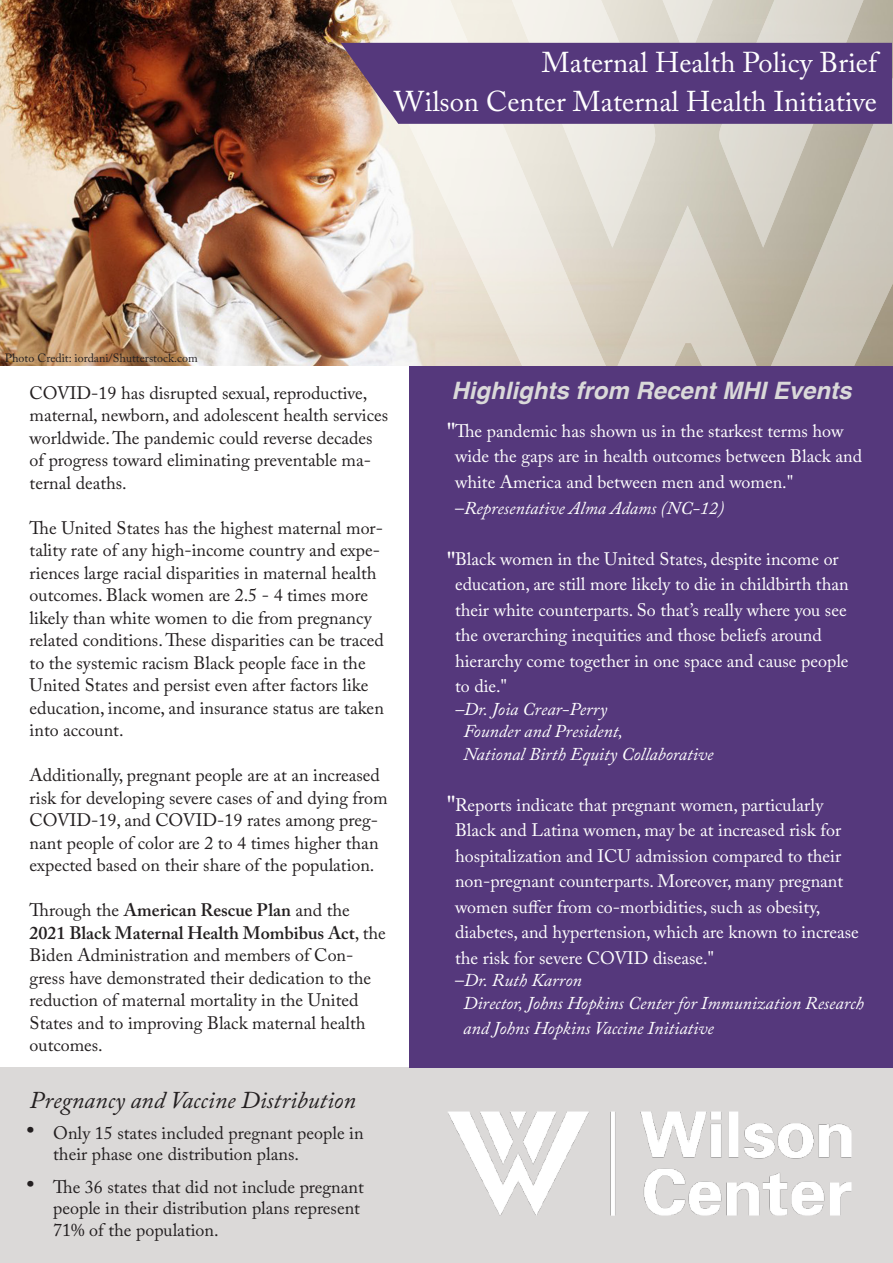
<style>
.page{position:relative;width:893px;height:1263px;background:#fff}
.page>*{position:absolute;margin:0;border:0;box-sizing:border-box;transform-origin:0 0}
.t1{font:28.5px "Adobe Caslon Pro";color:#fff}
.t2{font:25.5px "Adobe Caslon Pro";color:#fff}
.t3{font:italic 24px "Adobe Caslon Pro";color:#231f20}
.t4{font:italic 700 24px "Helvetica";color:#dad9d9}
.Paragraph_Style_1{font:18px/22.5px "Adobe Caslon Pro";color:#231f20}
.t5{font:18px/25.5px "Adobe Caslon Pro";color:#fff}
.t6{font:italic 18px/25.5px "Adobe Caslon Pro";color:#fff}
.t7{font:12px "Adobe Caslon Pro";color:#231f20}
.s1{font-weight:600}
.s2{font-size:25.5px}
.s3{font-style:normal}
.s4{color:#55387c}
</style>
<div class="page">
<div style="left:1px;top:1068px;width:892px;height:195px;background:#dbd9d8"></div>
<div style="left:410px;top:366px;width:483px;height:702px;background:#55387c"></div>
<img style="left:448px;top:1111px;width:404px;height:105px">
<img style="left:0;top:0;width:341px;height:366px">
<svg style="left:341px;top:0;width:552px;height:366px;background:#d9d0c3"></svg>
<svg style="left:341px;top:0;width:551px;height:248px;background:#b4a7b4"></svg>
<p class="t7" style="left:5px;top:351px;width:194px">Photo Credit: iordani/Shutterstock.com</p>
<p class="t1" style="left:542px;top:45px;width:336px">Maternal Health Policy Brief</p>
<p class="t1" style="left:394px;top:84px;width:484px">Wilson Center Maternal Health Initiative</p>
<p class="Paragraph_Style_1" style="left:30px;top:381px;width:360px">COVID-19 has disrupted sexual, reproductive, maternal, newborn, and adolescent health services worldwide. The pandemic could reverse decades of progress toward eliminating preventable ma&shy;ternal deaths.</p>
<p class="Paragraph_Style_1" style="left:30px;top:516px;width:356px">The United States has the highest maternal mor&shy;tality rate of any high-income country and expe&shy;riences large racial disparities in maternal health outcomes. Black women are 2.5 - 4 times more likely than white women to die from pregnancy related conditions. These disparities can be traced to the systemic racism Black people face in the United States and persist even after factors like education, income, and insurance status are taken into account.</p>
<p class="Paragraph_Style_1" style="left:30px;top:764px;width:359px">Additionally, pregnant people are at an increased risk for developing severe cases of and dying from COVID-19, and COVID-19 rates among preg&shy;nant people of color are 2 to 4 times higher than expected based on their share of the population.</p>
<p class="Paragraph_Style_1" style="left:30px;top:899px;width:358px">Through the <span class="s1">American Rescue Plan</span> and the <span class="s1">2021 Black Maternal Health Mombibus Act</span>, the Biden Administration and members of Con&shy;gress have demonstrated their dedication to the reduction of maternal mortality in the United States and to improving Black maternal health outcomes.</p>
<p class="t3" style="left:30px;top:1085px;width:328px">Pregnancy and Vaccine Distribution</p>
<p class="Paragraph_Style_1" style="left:53px;top:1121px;width:312px;line-height:21.6px;text-indent:-27px"><span class="s2">•</span> Only 15 states included pregnant people in their phase one distribution plans.</p>
<p class="Paragraph_Style_1" style="left:53px;top:1175px;width:312px;line-height:21.6px;text-indent:-27px"><span class="s2">•</span> The 36 states that did not include pregnant people in their distribution plans represent<br>71% of the population.</p>
<p class="t4" style="left:451px;top:371px;width:402px">Highlights from Recent MHI Events</p>
<p class="t5" style="left:455px;top:418px;width:408px">The pandemic has shown us in the starkest terms how wide the gaps are in health outcomes between Black and white America and between men and women."</p>
<p class="t6" style="left:455px;top:494px;width:271px"><span class="s3">–</span>Representative Alma Adams (NC-12)</p>
<p class="t5" style="left:455px;top:545px;width:395px">Black women in the United States, despite income or education, are still more likely to die in childbirth than their white counterparts. So that’s really where you see the overarching inequities and those beliefs around hierarchy come together in one space and cause people to die."</p>
<p class="t6" style="left:455px;top:695px;width:154px">–Dr. Joia Crear-Perry</p>
<p class="t6" style="left:463px;top:718px;width:161px">Founder and President,</p>
<p class="t6" style="left:463px;top:740px;width:251px">National Birth Equity Collaborative</p>
<p class="t5" style="left:455px;top:791px;width:405px">Reports indicate that pregnant women, particularly Black and Latina women, may be at increased risk for hospitalization and ICU admission compared to their non-pregnant counterparts. Moreover, many pregnant women suffer from co-morbidities, such as obesity, diabetes, and hypertension, which are known to increase the risk for severe COVID disease."</p>
<p class="t6" style="left:455px;top:967px;width:128px"><span class="s3">–</span>Dr. Ruth Karron</p>
<p class="t6" style="left:455px;top:989px;width:410px;text-indent:8px">Director, Johns Hopkins Center for Immunization Research <span class="s4">.</span> and Johns Hopkins Vaccine Initiative</p>
<p class="t2" style="left:446px;top:417px;width:11px">"</p>
<p class="t2" style="left:446px;top:546px;width:11px">"</p>
<p class="t2" style="left:446px;top:790px;width:11px">"</p>
</div>
